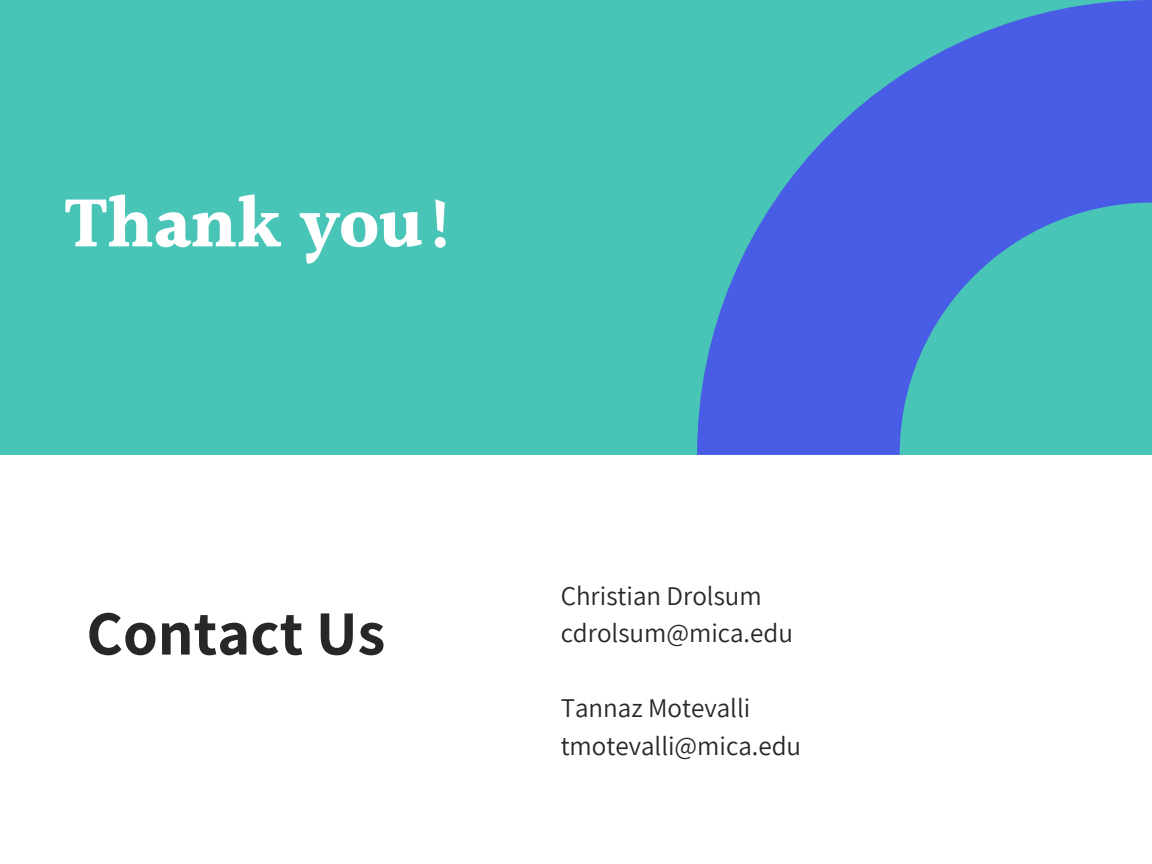
<style>
.page{position:relative;width:1152px;height:864px;background:#fff}
.page>*{position:absolute;margin:0;border:0;box-sizing:border-box;transform-origin:0 0}
.t1{font:700 72px "Halant";color:#fff}
.t2{font:700 63px "Assistant";color:#272727}
.t3{font:27px/37.5px "Assistant";color:#272727}
</style>
<div class="page">
<div style="left:0;top:0;width:1152px;height:454px;background:#48c5b7"></div>
<svg style="left:697px;top:0;width:455px;height:454px;fill:#495ce6"></svg>
<h1 class="t1" style="left:65px;top:171px;width:393px">Thank you!</h1>
<h2 class="t2" style="left:86px;top:590px;width:300px">Contact Us</h2>
<p class="t3" style="left:561px;top:576px;width:234px">Christian Drolsum cdrolsum@mica.edu</p>
<p class="t3" style="left:561px;top:689px;width:242px">Tannaz Motevalli tmotevalli@mica.edu</p>
</div>
